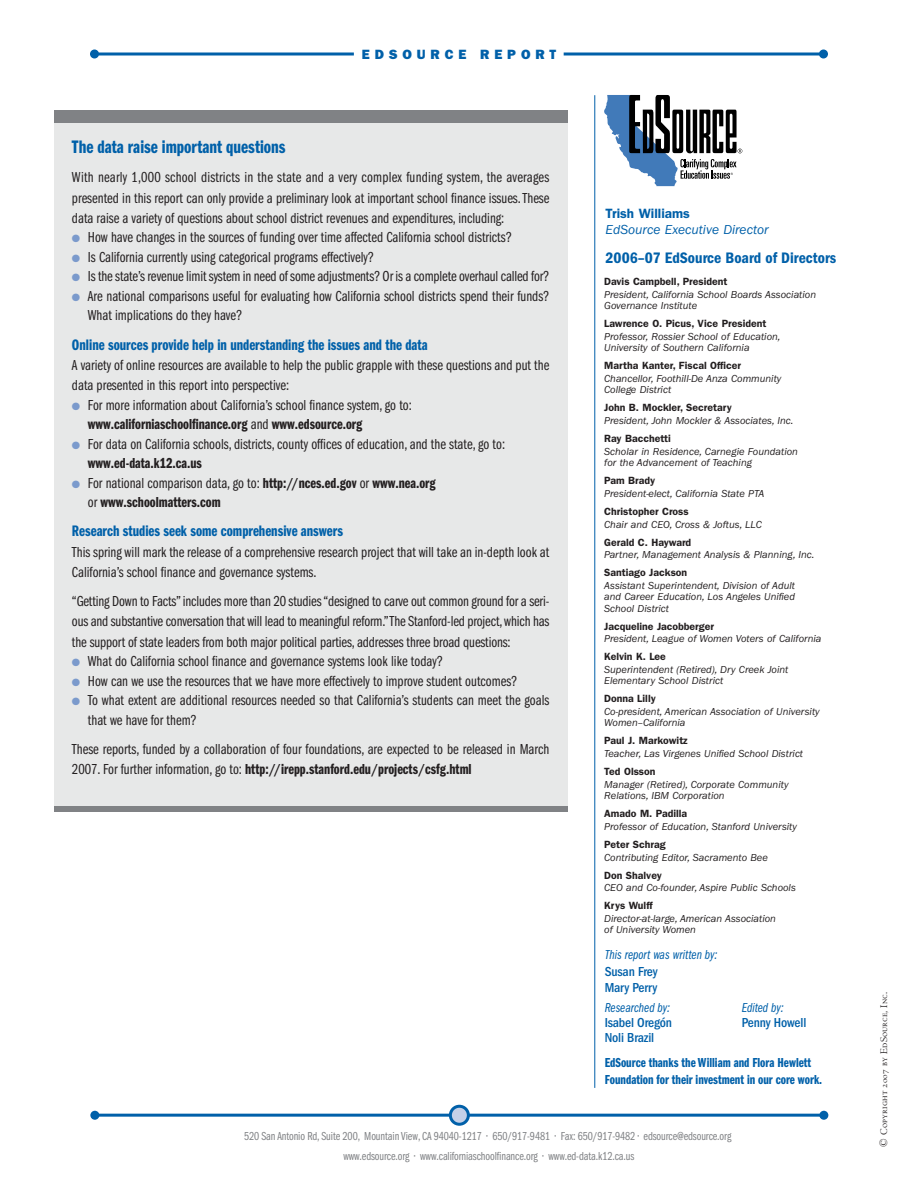
<style>
.page{position:relative;width:918px;height:1188px;background:#fff}
.page>*{position:absolute;margin:0;border:0;box-sizing:border-box;transform-origin:0 0}
.t1{font:18.75px "Franklin Gothic Demi Cmpr";color:#0060a9}
.t2{font:15.75px "Franklin Gothic Demi Cmpr";color:#0060a9}
.t3{font:600 condensed 15.75px "Franklin Gothic";color:#0060a9}
.t4{font:15px/20.2px "Franklin Gothic Book Cmpr";color:#231f20}
.t5{font:15px "Franklin Gothic Demi Cmpr";color:#231f20}
.t6{font:13.5px/16.5px "Franklin Gothic Demi Cmpr";color:#0060a9}
.t7{font:500 condensed 13.5px/16.5px "Franklin Gothic";letter-spacing:-.01em;color:#0060a9}
.t8{font:13.5px "Franklin Gothic Book Cmpr Ital";color:#0060a9}
.t9{font:italic 13.5px "Franklin Gothic";color:#0060a9}
.t10{font:800 13.5px "Franklin Gothic";letter-spacing:.36em;color:#0060a9}
.t11{font:600 13.5px "Franklin Gothic";color:#0060a9}
.t12{font:12px/20.2px "Franklin Gothic Book Cmpr";letter-spacing:-.01em;color:#808285;text-align:center}
.t13{font:italic 10.5px/11.2px "Franklin Gothic";color:#231f20}
.t14{font:600 10.5px "Franklin Gothic";color:#231f20}
.t15{font:10.5px "Centaur MT SC";letter-spacing:.02em;color:#231f20}
.s1{color:#7b9acc}
.s2{font-family:"Franklin Gothic Book Cmpr"}
.s3{font-family:"Franklin Gothic Demi Cmpr"}
</style>
<div class="page">
<svg style="left:99px;top:52px;width:255px;height:4px"></svg>
<svg style="left:564px;top:52px;width:255px;height:4px"></svg>
<div style="left:90px;top:50px;width:9px;height:8px;background:#0060a9;border-radius:50%"></div>
<div style="left:819px;top:50px;width:9px;height:8px;background:#0060a9;border-radius:50%"></div>
<hr style="left:93px;top:1114px;width:731px;height:3px;background:#0060a9">
<div style="left:90px;top:1111px;width:9px;height:9px;background:#0060a9;border-radius:50%"></div>
<div style="left:819px;top:1111px;width:9px;height:9px;background:#0060a9;border-radius:50%"></div>
<svg style="left:449px;top:1105px;width:21px;height:21px"></svg>
<div style="left:54px;top:123px;width:513px;height:687px;background:#e7e8e8"></div>
<div style="left:54px;top:806px;width:513px;height:6px;background:#808285"></div>
<div style="left:54px;top:111px;width:514px;height:12px;background:#808285"></div>
<svg style="left:604px;top:95px;width:138px;height:91px"></svg>
<hr style="left:595px;top:95px;width:1px;height:993px;background:#0060a9">
<p class="t10" style="left:362px;top:49px;width:196px">EDSOURCE REPORT</p>
<p class="t1" style="left:72px;top:141px;width:215px">The data raise important questions</p>
<p class="t4" style="left:72px;top:169px;width:479px;text-align:justify">With nearly 1,000 school districts in the state and a very complex funding system, the averages presented in this report can only provide a preliminary look at important school finance issues. These data raise a variety of questions about school district revenues and expenditures, including:</p>
<p class="t4" style="left:72px;top:229px;width:441px"><span class="s1">●</span> How have changes in the sources of funding over time affected California school districts?</p>
<p class="t4" style="left:72px;top:248px;width:304px"><span class="s1">●</span> Is California currently using categorical programs effectively?</p>
<p class="t4" style="left:72px;top:268px;width:479px"><span class="s1">●</span> Is the state’s revenue limit system in need of some adjustments? Or is a complete overhaul called for?</p>
<p class="t4" style="left:88px;top:287px;width:463px;line-height:19.5px;text-indent:-16px"><span class="s1">●</span> Are national comparisons useful for evaluating how California school districts spend their funds?<br>What implications do they have?</p>
<p class="t2" style="left:72px;top:339px;width:357px">Online sources provide help in understanding the issues and the data</p>
<p class="t4" style="left:72px;top:356px;width:479px">A variety of online resources are available to help the public grapple with these questions and put the data presented in this report into perspective:</p>
<p class="t4" style="left:72px;top:396px;width:341px"><span class="s1">●</span> For more information about California’s school finance system, go to:</p>
<p class="t5" style="left:88px;top:419px;width:276px">www.californiaschoolfinance.org <span class="s2">and</span> www.edsource.org</p>
<p class="t4" style="left:72px;top:435px;width:435px"><span class="s1">●</span> For data on California schools, districts, county offices of education, and the state, go to:</p>
<p class="t5" style="left:88px;top:458px;width:115px">www.ed-data.k12.ca.us</p>
<p class="t4" style="left:72px;top:474px;width:365px"><span class="s1">●</span> For national comparison data, go to: <span class="s3">http://nces.ed.gov</span> or <span class="s3">www.nea.org</span></p>
<p class="t5" style="left:88px;top:497px;width:134px"><span class="s2">or</span> www.schoolmatters.com</p>
<p class="t2" style="left:72px;top:526px;width:273px">Research studies seek some comprehensive answers</p>
<p class="t4" style="left:72px;top:543px;width:479px">This spring will mark the release of a comprehensive research project that will take an in-depth look at<br>California’s school finance and governance systems.</p>
<p class="t4" style="left:72px;top:592px;width:479px;text-align:justify">“Getting Down to Facts” includes more than 20 studies “designed to carve out common ground for a seri&shy;ous and substantive conversation that will lead to meaningful reform.”The Stanford-led project, which has the support of state leaders from both major political parties, addresses three broad questions:</p>
<p class="t4" style="left:72px;top:652px;width:372px"><span class="s1">●</span> What do California school finance and governance systems look like today?</p>
<p class="t4" style="left:72px;top:672px;width:447px"><span class="s1">●</span> How can we use the resources that we have more effectively to improve student outcomes?</p>
<p class="t4" style="left:88px;top:692px;width:463px;line-height:19.5px;text-indent:-16px"><span class="s1">●</span> To what extent are additional resources needed so that California’s students can meet the goals that we have for them?</p>
<p class="t4" style="left:72px;top:740px;width:479px">These reports, funded by a collaboration of four foundations, are expected to be released in March</p>
<p class="t5" style="left:72px;top:764px;width:401px"><span class="s2">2007. For further information, go to:</span> http://irepp.stanford.edu/projects/csfg.html</p>
<p class="t11" style="left:606px;top:208px;width:86px">Trish Williams</p>
<p class="t9" style="left:606px;top:225px;width:165px">EdSource Executive Director</p>
<p class="t3" style="left:606px;top:253px;width:232px">2006–07 EdSource Board of Directors</p>
<p class="t14" style="left:604px;top:278px;width:125px">Davis Campbell, President</p>
<p class="t13" style="left:604px;top:290px;width:213px">President, California School Boards Association<br>Governance Institute</p>
<p class="t14" style="left:604px;top:320px;width:164px">Lawrence O. Picus, Vice President</p>
<p class="t13" style="left:604px;top:332px;width:178px">Professor, Rossier School of Education,<br>University of Southern California</p>
<p class="t14" style="left:604px;top:362px;width:138px">Martha Kanter, Fiscal Officer</p>
<p class="t13" style="left:604px;top:374px;width:179px">Chancellor, Foothill-De Anza Community<br>College District</p>
<p class="t14" style="left:604px;top:404px;width:129px">John B. Mockler, Secretary</p>
<p class="t13" style="left:604px;top:416px;width:191px">President, John Mockler &amp; Associates, Inc.</p>
<p class="t14" style="left:604px;top:435px;width:68px">Ray Bacchetti</p>
<p class="t13" style="left:604px;top:447px;width:195px">Scholar in Residence, Carnegie Foundation for the Advancement of Teaching</p>
<p class="t14" style="left:604px;top:477px;width:52px">Pam Brady</p>
<p class="t13" style="left:604px;top:489px;width:162px">President-elect, California State PTA</p>
<p class="t14" style="left:604px;top:508px;width:86px">Christopher Cross</p>
<p class="t13" style="left:604px;top:519px;width:159px">Chair and CEO, Cross &amp; Joftus, LLC</p>
<p class="t14" style="left:604px;top:538px;width:89px">Gerald C. Hayward</p>
<p class="t13" style="left:604px;top:550px;width:212px">Partner, Management Analysis &amp; Planning, Inc.</p>
<p class="t14" style="left:604px;top:569px;width:85px">Santiago Jackson</p>
<p class="t13" style="left:604px;top:581px;width:192px;text-align:justify">Assistant Superintendent, Division of Adult and Career Education, Los Angeles Unified School District</p>
<p class="t14" style="left:604px;top:622px;width:111px">Jacqueline Jacobberger</p>
<p class="t13" style="left:604px;top:634px;width:219px">President, League of Women Voters of California</p>
<p class="t14" style="left:604px;top:653px;width:63px">Kelvin K. Lee</p>
<p class="t13" style="left:604px;top:665px;width:186px">Superintendent (Retired), Dry Creek Joint<br>Elementary School District</p>
<p class="t14" style="left:604px;top:695px;width:53px">Donna Lilly</p>
<p class="t13" style="left:604px;top:707px;width:217px">Co-president, American Association of University<br>Women–California</p>
<p class="t14" style="left:604px;top:737px;width:85px">Paul J. Markowitz</p>
<p class="t13" style="left:604px;top:749px;width:200px">Teacher, Las Virgenes Unified School District</p>
<p class="t14" style="left:604px;top:768px;width:53px">Ted Olsson</p>
<p class="t13" style="left:604px;top:780px;width:186px">Manager (Retired), Corporate Community<br>Relations, IBM Corporation</p>
<p class="t14" style="left:604px;top:810px;width:85px">Amado M. Padilla</p>
<p class="t13" style="left:604px;top:822px;width:194px">Professor of Education, Stanford University</p>
<p class="t14" style="left:604px;top:841px;width:63px">Peter Schrag</p>
<p class="t13" style="left:604px;top:852px;width:165px">Contributing Editor, Sacramento Bee</p>
<p class="t14" style="left:604px;top:871px;width:59px">Don Shalvey</p>
<p class="t13" style="left:604px;top:883px;width:193px">CEO and Co-founder, Aspire Public Schools</p>
<p class="t14" style="left:604px;top:902px;width:50px">Krys Wulff</p>
<p class="t13" style="left:604px;top:914px;width:173px">Director-at-large, American Association of University Women</p>
<p class="t8" style="left:605px;top:950px;width:114px">This report was written by:</p>
<p class="t7" style="left:605px;top:964px;width:54px">Susan Frey<br>Mary Perry</p>
<p class="t8" style="left:605px;top:1003px;width:67px">Researched by:</p>
<p class="t8" style="left:742px;top:1003px;width:44px">Edited by:</p>
<p class="t7" style="left:605px;top:1015px;width:69px">Isabel Oregón</p>
<p class="t7" style="left:742px;top:1015px;width:66px">Penny Howell</p>
<p class="t7" style="left:605px;top:1030px;width:51px">Noli Brazil</p>
<p class="t6" style="left:605px;top:1056px;width:219px">EdSource thanks the William and Flora Hewlett<br>Foundation for their investment in our core work.</p>
<p class="t12" style="left:244px;top:1127px;width:489px">520 San Antonio Rd, Suite 200, Mountain View, CA 94040-1217 • 650/917-9481 • Fax: 650/917-9482 • edsource@edsource.org www.edsource.org • www.californiaschoolfinance.org • www.ed-data.k12.ca.us</p>
<p class="t15" style="left:880px;top:1147px;width:157px;rotate:-90deg">© Copyright 2007 by EdSource, Inc.</p>
</div>
